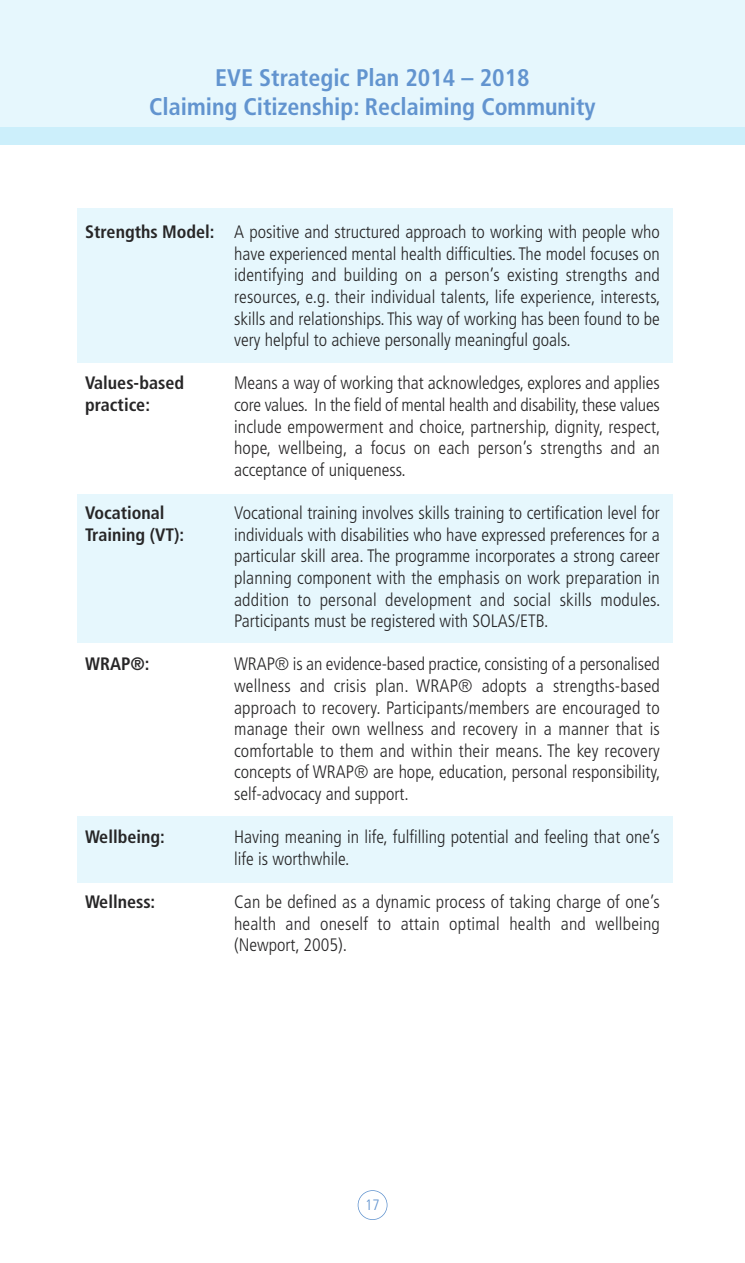
<style>
.page{position:relative;width:745px;height:1263px;background:#fff}
.page>*{position:absolute;margin:0;border:0;box-sizing:border-box;transform-origin:0 0}
.t1{font:700 condensed 24px/28.8px "Frutiger";color:#6294cf;text-align:center}
.t2{font:300 condensed 18px/21.6px "Frutiger";color:#272627;text-align:justify}
.t3{font:700 condensed 18px/21.6px "Frutiger";color:#272627}
.t4{font:300 condensed 15px "Frutiger";color:#6294cf}
</style>
<div class="page">
<div style="left:77px;top:208px;width:595px;height:155px;background:#e6f7fd"></div>
<div style="left:77px;top:495px;width:595px;height:148px;background:#e6f7fd"></div>
<div style="left:77px;top:816px;width:595px;height:67px;background:#e6f7fd"></div>
<div style="left:0;top:0;width:744px;height:128px;background:#e6f7fd"></div>
<div style="left:0;top:128px;width:744px;height:17px;background:#cceffb"></div>
<div style="left:357px;top:1190px;width:30px;height:30px;border:2px solid #6294cf;border-radius:50%"></div>
<h1 class="t1" style="left:149px;top:65px;width:447px">EVE Strategic Plan 2014 – 2018<br>Claiming Citizenship: Reclaiming Community</h1>
<p class="t3" style="left:85px;top:223px;width:131px">Strengths Model:</p>
<p class="t3" style="left:85px;top:374px;width:100px">Values-based practice:</p>
<p class="t3" style="left:85px;top:503px;width:100px">Vocational<br>Training (VT):</p>
<p class="t3" style="left:85px;top:655px;width:66px">WRAP®:</p>
<p class="t3" style="left:85px;top:827px;width:81px">Wellbeing:</p>
<p class="t3" style="left:85px;top:892px;width:72px">Wellness:</p>
<p class="t2" style="left:234px;top:223px;width:427px">A positive and structured approach to working with people who have experienced mental health difficulties. The model focuses on identifying and building on a person’s existing strengths and resources, e.g. their individual talents, life experience, interests, skills and relationships. This way of working has been found to be very helpful to achieve personally meaningful goals.</p>
<p class="t2" style="left:234px;top:374px;width:427px">Means a way of working that acknowledges, explores and applies core values. In the field of mental health and disability, these values include empowerment and choice, partnership, dignity, respect, hope, wellbeing, a focus on each person’s strengths and an acceptance of uniqueness.</p>
<p class="t2" style="left:234px;top:503px;width:427px">Vocational training involves skills training to certification level for individuals with disabilities who have expressed preferences for a particular skill area. The programme incorporates a strong career planning component with the emphasis on work preparation in addition to personal development and social skills modules.<br>Participants must be registered with SOLAS/ETB.</p>
<p class="t2" style="left:234px;top:655px;width:427px">WRAP® is an evidence-based practice, consisting of a personalised wellness and crisis plan. WRAP® adopts a strengths-based approach to recovery. Participants/members are encouraged to manage their own wellness and recovery in a manner that is comfortable to them and within their means. The key recovery concepts of WRAP® are hope, education, personal responsibility, self-advocacy and support.</p>
<p class="t2" style="left:234px;top:827px;width:427px">Having meaning in life, fulfilling potential and feeling that one’s life is worthwhile.</p>
<p class="t2" style="left:234px;top:892px;width:427px">Can be defined as a dynamic process of taking charge of one’s health and oneself to attain optimal health and wellbeing (Newport, 2005).</p>
<p class="t4" style="left:365px;top:1199px;width:16px">17</p>
</div>
